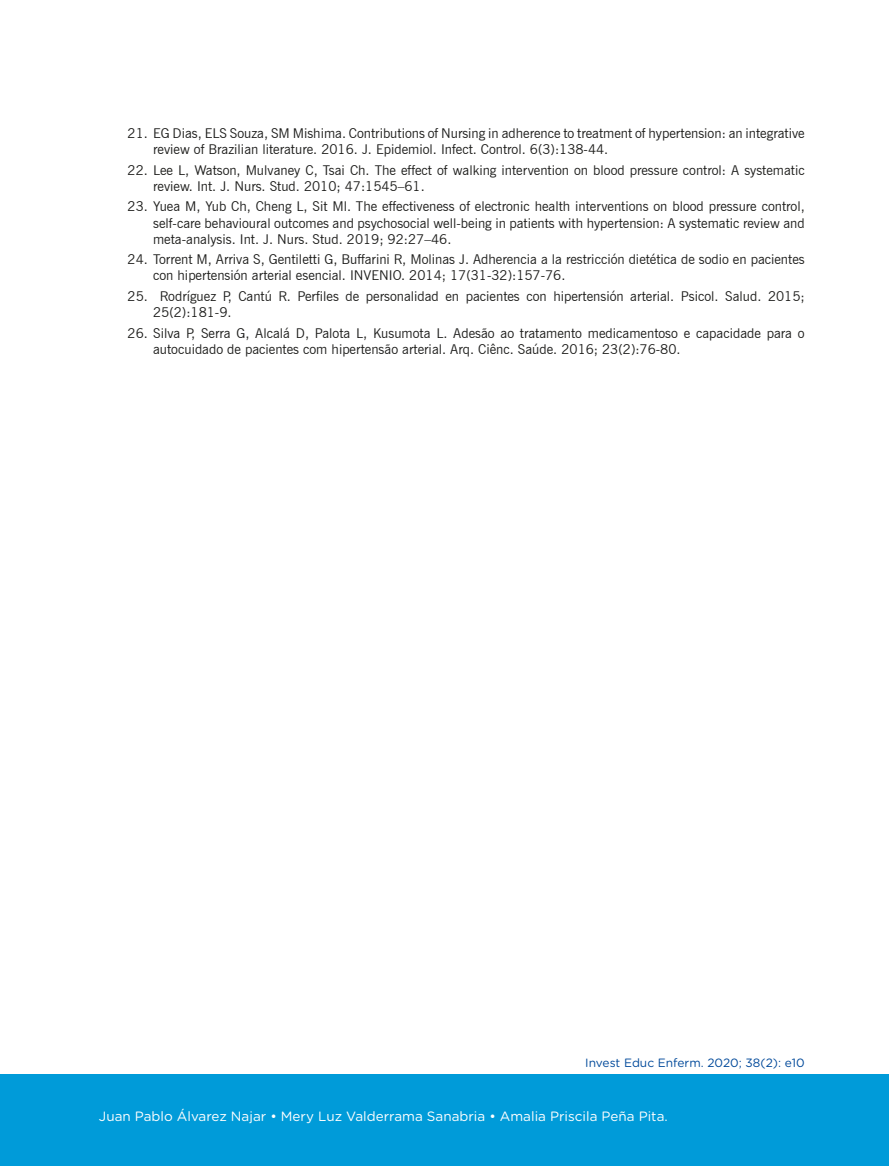
<style>
.page{position:relative;width:889px;height:1166px;background:#fff}
.page>*{position:absolute;margin:0;border:0;box-sizing:border-box;transform-origin:0 0}
.t1{font:13.5px/16.2px "News Gothic BT";color:#1d1d1b}
.t2{font:13.5px "Gotham Rounded";color:#fff}
.t3{font:12px "Gotham Rounded";color:#00499a}
</style>
<div class="page">
<div style="left:0;top:1074px;width:8px;height:91px;background:#009bd9"></div>
<div style="left:9px;top:1074px;width:880px;height:91px;background:#009bd9"></div>
<p class="t1" style="left:153px;top:125px;width:653px;text-indent:-26px">21. EG Dias, ELS Souza, SM Mishima. Contributions of Nursing in adherence to treatment of hypertension: an integrative review of Brazilian literature. 2016. J. Epidemiol. Infect. Control. 6(3):138-44.</p>
<p class="t1" style="left:153px;top:161px;width:653px;text-indent:-26px">22. Lee L, Watson, Mulvaney C, Tsai Ch. The effect of walking intervention on blood pressure control: A systematic review. Int. J. Nurs. Stud. 2010; 47:1545–61.</p>
<p class="t1" style="left:153px;top:198px;width:653px;text-align:justify;text-indent:-26px">23. Yuea M, Yub Ch, Cheng L, Sit Ml. The effectiveness of electronic health interventions on blood pressure control, self-care behavioural outcomes and psychosocial well-being in patients with hypertension: A systematic review and meta-analysis. Int. J. Nurs. Stud. 2019; 92:27–46.</p>
<p class="t1" style="left:153px;top:251px;width:653px;text-indent:-26px">24. Torrent M, Arriva S, Gentiletti G, Buffarini R, Molinas J. Adherencia a la restricción dietética de sodio en pacientes con hipertensión arterial esencial. INVENIO. 2014; 17(31-32):157-76.</p>
<p class="t1" style="left:153px;top:288px;width:653px;text-indent:-26px">25. Rodríguez P, Cantú R. Perfiles de personalidad en pacientes con hipertensión arterial. Psicol. Salud. 2015;<br>25(2):181-9.</p>
<p class="t1" style="left:153px;top:324px;width:653px;text-indent:-26px">26. Silva P, Serra G, Alcalá D, Palota L, Kusumota L. Adesão ao tratamento medicamentoso e capacidade para o autocuidado de pacientes com hipertensão arterial. Arq. Ciênc. Saúde. 2016; 23(2):76-80.</p>
<p class="t3" style="left:585px;top:1054px;width:221px">Invest Educ Enferm. 2020; 38(2): e10</p>
<p class="t2" style="left:99px;top:1106px;width:570px">Juan Pablo Álvarez Najar • Mery Luz Valderrama Sanabria • Amalia Priscila Peña Pita.</p>
</div>
